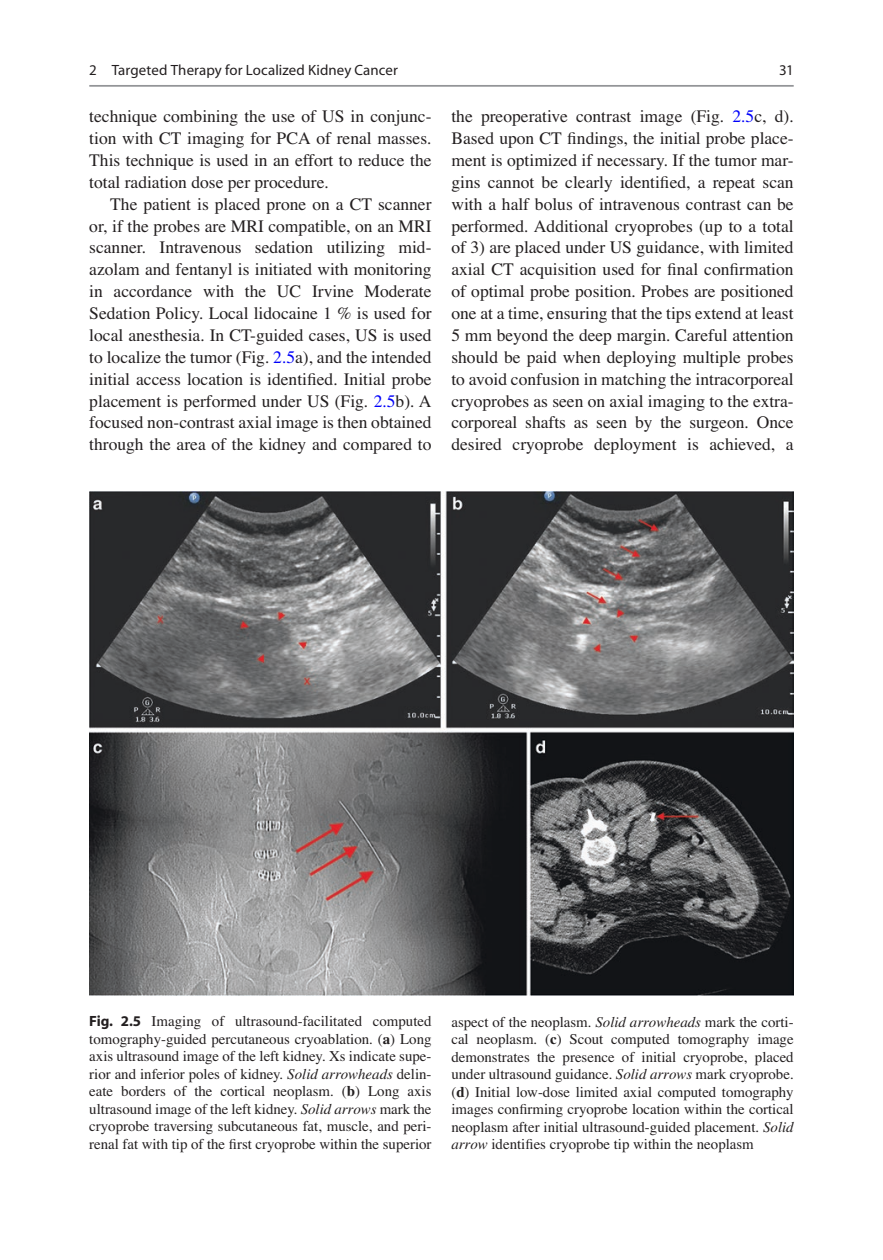
<style>
.page{position:relative;width:883px;height:1260px;background:#fff}
.page>*{position:absolute;margin:0;border:0;box-sizing:border-box;transform-origin:0 0}
.t1{font:17.5px/21.9px "Fscktg Times";color:#231f20;text-align:justify}
.t2{font:14.88px/17.5px "Fscktg Times";color:#231f20;text-align:justify}
.t3{font:14.88px "Yvskxp Myriad";letter-spacing:.005em;color:#231f20}
.t4{font:14.88px "Vrchfm Myriad";color:#231f20}
.s1{color:#0000fa}
.s2{font-family:"Jtncfq Myriad";font-weight:700}
.s3{font-family:"Rnqhmj Times";font-weight:700}
.s4{font-family:"Hbmlxb Times";font-style:italic}
</style>
<div class="page">
<img style="left:90px;top:492px;width:703px;height:504px">
<hr style="left:89px;top:85px;width:705px;height:2px;background:#939598">
<p class="t3" style="left:89px;top:63px;width:310px">2 Targeted Therapy for Localized Kidney Cancer</p>
<p class="t1" style="left:89px;top:107px;width:344px">technique combining the use of US in conjunc&shy;tion with CT imaging for PCA of renal masses.<br>This technique is used in an effort to reduce the total radiation dose per procedure.</p>
<p class="t1" style="left:89px;top:194px;width:344px;text-indent:21px">The patient is placed prone on a CT scanner or, if the probes are MRI compatible, on an MRI scanner. Intravenous sedation utilizing mid&shy;azolam and fentanyl is initiated with monitoring in accordance with the UC Irvine Moderate Sedation Policy. Local lidocaine 1 % is used for local anesthesia. In CT-guided cases, US is used to localize the tumor (Fig. <span class="s1">2.5</span>a), and the intended initial access location is identified. Initial probe placement is performed under US (Fig. <span class="s1">2.5</span>b). A focused non-contrast axial image is then obtained through the area of the kidney and compared to</p>
<p class="t4" style="left:779px;top:63px;width:16px">31</p>
<p class="t1" style="left:451px;top:107px;width:344px">the preoperative contrast image (Fig. <span class="s1">2.5</span>c, d).<br>Based upon CT findings, the initial probe place&shy;ment is optimized if necessary. If the tumor mar&shy;gins cannot be clearly identified, a repeat scan with a half bolus of intravenous contrast can be performed. Additional cryoprobes (up to a total of 3) are placed under US guidance, with limited axial CT acquisition used for final confirmation of optimal probe position. Probes are positioned one at a time, ensuring that the tips extend at least 5 mm beyond the deep margin. Careful attention should be paid when deploying multiple probes to avoid confusion in matching the intracorporeal cryoprobes as seen on axial imaging to the extra&shy;corporeal shafts as seen by the surgeon. Once desired cryoprobe deployment is achieved, a</p>
<p class="t2" style="left:89px;top:1014px;width:344px"><span class="s2">Fig. 2.5</span> Imaging of ultrasound-facilitated computed tomography-guided percutaneous cryoablation. (<span class="s3">a</span>) Long axis ultrasound image of the left kidney. Xs indicate supe&shy;rior and inferior poles of kidney. <span class="s4">Solid arrowheads</span> delin&shy;eate borders of the cortical neoplasm. (<span class="s3">b</span>) Long axis ultrasound image of the left kidney. <span class="s4">Solid arrows</span> mark the cryoprobe traversing subcutaneous fat, muscle, and peri&shy;renal fat with tip of the first cryoprobe within the superior</p>
<p class="t2" style="left:451px;top:1014px;width:344px">aspect of the neoplasm. <span class="s4">Solid arrowheads</span> mark the corti&shy;cal neoplasm. (<span class="s3">c</span>) Scout computed tomography image demonstrates the presence of initial cryoprobe, placed under ultrasound guidance. <span class="s4">Solid arrows</span> mark cryoprobe. (<span class="s3">d</span>) Initial low-dose limited axial computed tomography images confirming cryoprobe location within the cortical neoplasm after initial ultrasound-guided placement. <span class="s4">Solid arrow</span> identifies cryoprobe tip within the neoplasm</p>
</div>
